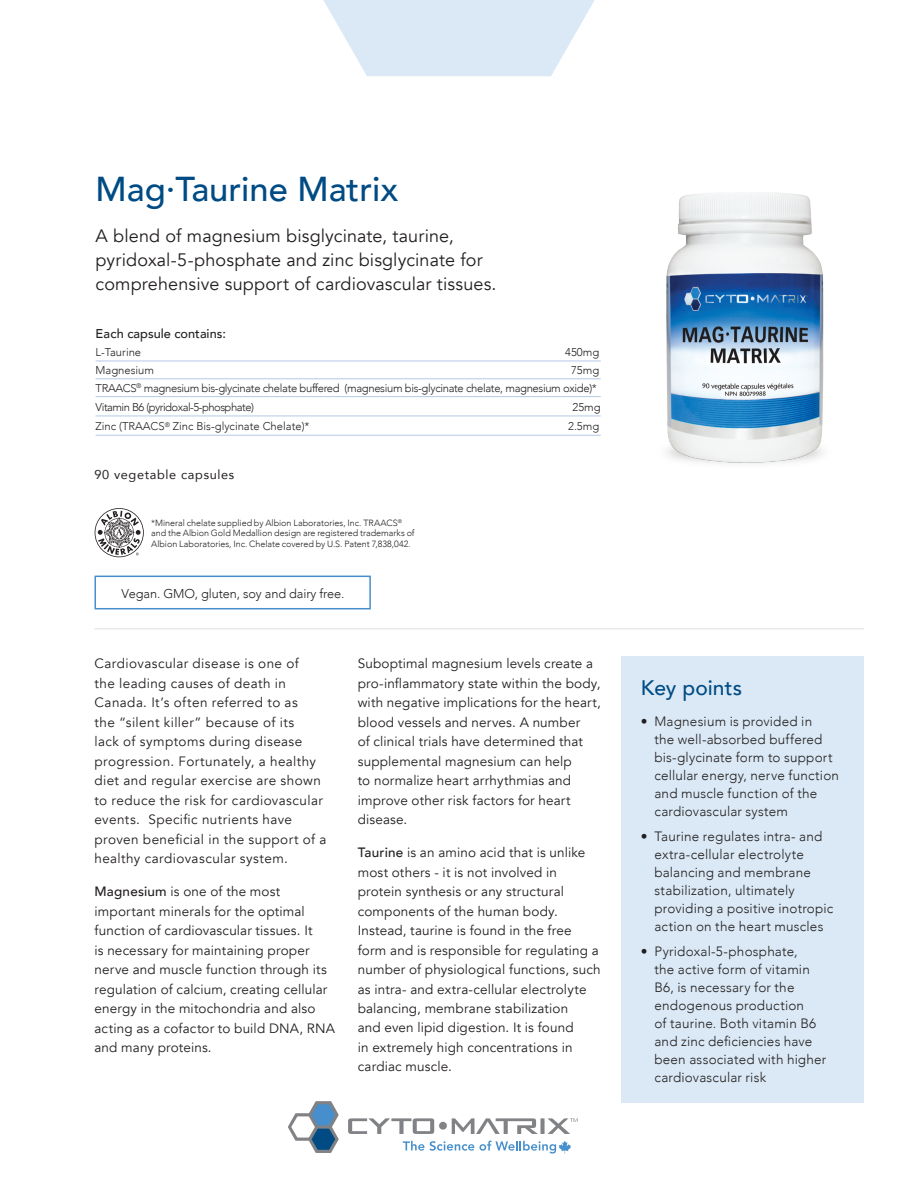
<style>
.page{position:relative;width:918px;height:1188px;background:#fff}
.page>*{position:absolute;margin:0;border:0;box-sizing:border-box;transform-origin:0 0}
.t1{font:500 34.5px "Avenir";color:#004b84}
.t2{font:500 21px "Avenir";letter-spacing:.005em;color:#004b84}
.t3{font:18px/24px "Avenir";letter-spacing:.005em;color:#231f20}
.t4{font:13.5px/19.5px "Avenir";letter-spacing:.01em;color:#231f20}
.t5{font:300 13.5px/18px "Avenir";letter-spacing:.015em;color:#231f20}
.t6{font:13.5px/19.5px "Avenir";letter-spacing:.03em;color:#231f20}
.t7{font:300 12.75px "Avenir";letter-spacing:-.01em;color:#231f20}
.t8{font:500 12.75px "Avenir";color:#231f20}
.t9{font:12.75px "Avenir";letter-spacing:.05em;color:#231f20}
.t10{font:300 11.25px/17.9px "Avenir";letter-spacing:-.03em;color:#231f20;text-align:right}
.t11{font:300 11.25px "Avenir";color:#231f20}
.t12{font:300 9px/10.5px "Avenir";color:#231f20}
.s1{font-weight:500}
</style>
<div class="page">
<div style="left:439px;top:1122px;width:8px;height:8px;background:#808285;border-radius:50%"></div>
<div style="left:540px;top:1118px;width:5px;height:16px;background:#808285"></div>
<svg style="left:348px;top:1118px;width:86px;height:16px"></svg>
<svg style="left:452px;top:1118px;width:86px;height:16px"></svg>
<svg style="left:547px;top:1118px;width:31px;height:16px"></svg>
<svg style="left:403px;top:1141px;width:71px;height:10px"></svg>
<svg style="left:288px;top:1101px;width:51px;height:52px"></svg>
<svg style="left:480px;top:1141px;width:91px;height:13px"></svg>
<svg style="left:323px;top:0;width:272px;height:76px"></svg>
<img style="left:563px;top:192px;width:261px;height:272px">
<hr style="left:94px;top:628px;width:770px;height:2px;background:#939598">
<div style="left:621px;top:656px;width:243px;height:447px;background:#dae9f5"></div>
<div style="left:94px;top:576px;width:277px;height:33px;border:2px solid #468fcc"></div>
<hr style="left:96px;top:361px;width:505px;height:1px;background:#b5c9e7">
<hr style="left:96px;top:378px;width:505px;height:1px;background:#b5c9e7">
<hr style="left:96px;top:396px;width:505px;height:1px;background:#b5c9e7">
<hr style="left:96px;top:416px;width:505px;height:1px;background:#b5c9e7">
<hr style="left:96px;top:435px;width:505px;height:1px;background:#b5c9e7">
<svg style="left:95px;top:508px;width:49px;height:49px"></svg>
<h1 class="t1" style="left:96px;top:160px;width:304px">Mag.Taurine Matrix</h1>
<h3 class="t3" style="left:96px;top:224px;width:403px">A blend of magnesium bisglycinate, taurine, pyridoxal-5-phosphate and zinc bisglycinate for comprehensive support of cardiovascular tissues.</h3>
<p class="t8" style="left:96px;top:323px;width:132px">Each capsule contains:</p>
<p class="t11" style="left:96px;top:346px;width:47px">L-Taurine</p>
<p class="t10" style="left:565px;top:343px;width:36px">450mg</p>
<p class="t11" style="left:96px;top:363px;width:60px">Magnesium</p>
<p class="t10" style="left:96px;top:361px;width:505px">75mg<br>TRAACS<sup>®</sup> magnesium bis-glycinate chelate buffered (magnesium bis-glycinate chelate, magnesium oxide)*</p>
<p class="t10" style="left:96px;top:398px;width:160px">Vitamin B6 (pyridoxal-5-phosphate)</p>
<p class="t10" style="left:573px;top:398px;width:30px">25mg</p>
<p class="t11" style="left:96px;top:420px;width:216px">Zinc (TRAACS<sup>®</sup> Zinc Bis-glycinate Chelate)*</p>
<p class="t10" style="left:568px;top:418px;width:33px">2.5mg</p>
<p class="t9" style="left:94px;top:464px;width:141px">90 vegetable capsules</p>
<p class="t12" style="left:151px;top:518px;width:265px">*Mineral chelate supplied by Albion Laboratories, Inc. TRAACS<sup>® </sup>and the Albion Gold Medallion design are registered trademarks of<br>Albion Laboratories, Inc. Chelate covered by U.S. Patent 7,838,042.</p>
<p class="t7" style="left:122px;top:586px;width:224px">Vegan. GMO, gluten, soy and dairy free.</p>
<p class="t6" style="left:94px;top:654px;width:234px">Cardiovascular disease is one of<br>the leading causes of death in Canada. It’s often referred to as<br>the “silent killer” because of its<br>lack of symptoms during disease progression. Fortunately, a healthy diet and regular exercise are shown to reduce the risk for cardiovascular events. Specific nutrients have proven beneficial in the support of a healthy cardiovascular system.</p>
<p class="t4" style="left:94px;top:882px;width:242px"><span class="s1">Magnesium</span> is one of the most important minerals for the optimal function of cardiovascular tissues. It<br>is necessary for maintaining proper nerve and muscle function through its regulation of calcium, creating cellular energy in the mitochondria and also acting as a cofactor to build DNA, RNA and many proteins.</p>
<p class="t4" style="left:358px;top:654px;width:245px">Suboptimal magnesium levels create a pro-inflammatory state within the body, with negative implications for the heart, blood vessels and nerves. A number<br>of clinical trials have determined that supplemental magnesium can help<br>to normalize heart arrhythmias and improve other risk factors for heart disease.</p>
<p class="t4" style="left:358px;top:843px;width:244px"><span class="s1">Taurine</span> is an amino acid that is unlike most others - it is not involved in protein synthesis or any structural components of the human body.<br>Instead, taurine is found in the free form and is responsible for regulating a number of physiological functions, such as intra- and extra-cellular electrolyte balancing, membrane stabilization<br>and even lipid digestion. It is found<br>in extremely high concentrations in cardiac muscle.</p>
<h2 class="t2" style="left:641px;top:669px;width:103px">Key points</h2>
<p class="t5" style="left:654px;top:712px;width:186px;text-indent:-14px">• Magnesium is provided in<br>the well-absorbed buffered bis-glycinate form to support cellular energy, nerve function and muscle function of the cardiovascular system</p>
<p class="t5" style="left:654px;top:827px;width:180px;text-indent:-14px">• Taurine regulates intra- and extra-cellular electrolyte balancing and membrane stabilization, ultimately providing a positive inotropic action on the heart muscles</p>
<p class="t5" style="left:654px;top:942px;width:173px;text-indent:-14px">• Pyridoxal-5-phosphate,<br>the active form of vitamin<br>B6, is necessary for the endogenous production<br>of taurine. Both vitamin B6 and zinc deficiencies have been associated with higher cardiovascular risk</p>
</div>
